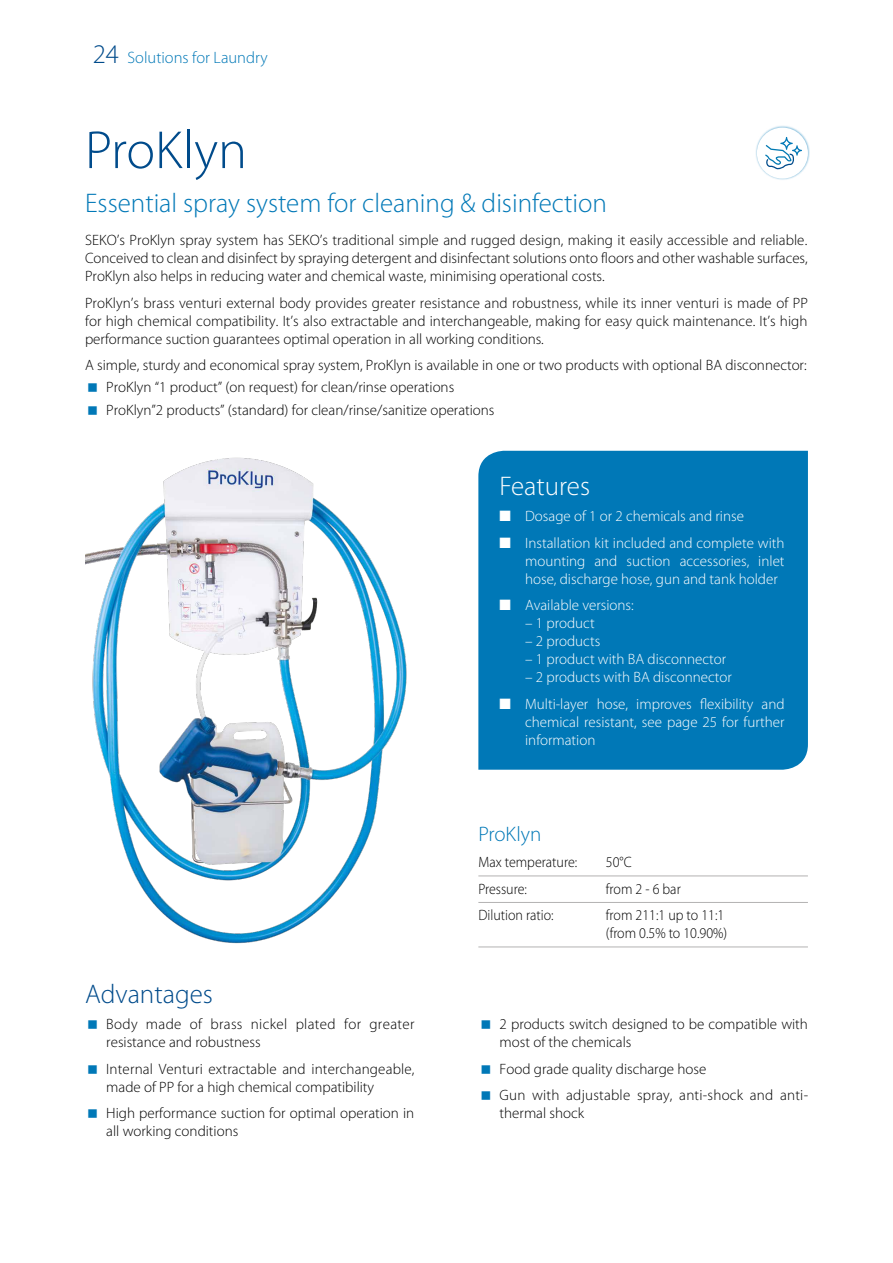
<style>
.page{position:relative;width:893px;height:1263px;background:#fff}
.page>*{position:absolute;margin:0;border:0;box-sizing:border-box;transform-origin:0 0}
.t1{font:300 54px "Myriad Pro";color:#004b8b}
.t2{font:300 27px "Myriad Pro";color:#0078b7}
.t3{font:300 27px "Myriad Pro";color:#004b8b}
.t4{font:300 27px "Myriad Pro";color:#fff}
.t5{font:300 21px "Myriad Pro";color:#0078b7}
.t6{font:300 16.5px "Myriad Pro";color:#0078b7}
.t7{font:300 15px/18px "Myriad Pro";color:#000}
.t8{font:300 15px/18px "Myriad Pro";color:#fff;text-align:justify}
.t9{font:300 15px/18px "Myriad Pro";color:#000;scale:.93 1}
.t10{font:300 15px/18px "Myriad Pro";letter-spacing:.025em;color:#000}
.s1{font-size:27px;color:#004b8b}
</style>
<div class="page">
<div style="left:755px;top:126px;width:55px;height:55px;background:#0078b7;opacity:.5"></div>
<div style="left:757px;top:128px;width:51px;height:51px;background:#fff;border-radius:50%"></div>
<svg style="left:765px;top:137px;width:37px;height:32px"></svg>
<div style="left:478px;top:451px;width:330px;height:319px;background:#0078b7"></div>
<img style="left:85px;top:457px;width:322px;height:487px">
<hr style="left:478px;top:876px;width:330px;height:1px;background:#b3b2b2">
<hr style="left:478px;top:902px;width:330px;height:1px;background:#b3b2b2">
<hr style="left:478px;top:947px;width:330px;height:1px;background:#b3b2b2">
<p class="t6" style="left:93px;top:47px;width:176px"><span class="s1">24</span> Solutions for Laundry</p>
<h1 class="t1" style="left:85px;top:118px;width:163px">ProKlyn</h1>
<h2 class="t2" style="left:85px;top:186px;width:524px">Essential spray system for cleaning &amp; disinfection</h2>
<p class="t7" style="left:85px;top:231px;width:724px;text-align:justify">SEKO’s ProKlyn spray system has SEKO’s traditional simple and rugged design, making it easily accessible and reliable.<br>Conceived to clean and disinfect by spraying detergent and disinfectant solutions onto floors and other washable surfaces, ProKlyn also helps in reducing water and chemical waste, minimising operational costs.</p>
<p class="t7" style="left:85px;top:293px;width:724px;text-align:justify">ProKlyn’s brass venturi external body provides greater resistance and robustness, while its inner venturi is made of PP for high chemical compatibility. It’s also extractable and interchangeable, making for easy quick maintenance. It’s high performance suction guarantees optimal operation in all working conditions.</p>
<p class="t7" style="left:106px;top:354px;width:702px;line-height:22.2px;text-indent:-21px">A simple, sturdy and economical spray system, ProKlyn is available in one or two products with optional BA disconnector:<br>ProKlyn “1 product” (on request) for clean/rinse operations<br>ProKlyn”2 products” (standard) for clean/rinse/sanitize operations</p>
<h2 class="t4" style="left:500px;top:469px;width:92px">Features</h2>
<p class="t8" style="left:500px;top:507px;width:246px">■ Dosage of 1 or 2 chemicals and rinse</p>
<p class="t8" style="left:525px;top:533px;width:261px;text-indent:-26px">■ Installation kit included and complete with mounting and suction accessories, inlet hose, discharge hose, gun and tank holder</p>
<p class="t8" style="left:500px;top:596px;width:136px">■ Available versions:</p>
<p class="t8" style="left:525px;top:614px;width:71px">– 1 product</p>
<p class="t8" style="left:525px;top:632px;width:77px">– 2 products</p>
<p class="t8" style="left:525px;top:650px;width:203px">– 1 product with BA disconnector</p>
<p class="t8" style="left:525px;top:668px;width:208px">– 2 products with BA disconnector</p>
<p class="t8" style="left:525px;top:694px;width:261px;text-indent:-26px">■ Multi-layer hose, improves flexibility and chemical resistant, see page 25 for further information</p>
<h2 class="t3" style="left:85px;top:977px;width:129px">Advantages</h2>
<p class="t10" style="left:106px;top:1015px;width:310px">Body made of brass nickel plated for greater resistance and robustness</p>
<p class="t7" style="left:106px;top:1059px;width:310px">Internal Venturi extractable and interchangeable, made of PP for a high chemical compatibility</p>
<p class="t7" style="left:106px;top:1104px;width:309px">High performance suction for optimal operation in all working conditions</p>
<h3 class="t5" style="left:478px;top:821px;width:64px">ProKlyn</h3>
<p class="t9" style="left:478px;top:853px;width:108px">Max temperature:</p>
<p class="t9" style="left:606px;top:853px;width:29px">50°C</p>
<p class="t9" style="left:478px;top:880px;width:54px">Pressure:</p>
<p class="t9" style="left:606px;top:880px;width:82px">from 2 - 6 bar</p>
<p class="t9" style="left:478px;top:906px;width:82px">Dilution ratio:</p>
<p class="t9" style="left:606px;top:906px;width:132px">from 211:1 up to 11:1 (from 0.5% to 10.90%)</p>
<p class="t7" style="left:500px;top:1015px;width:310px">2 products switch designed to be compatible with most of the chemicals</p>
<p class="t7" style="left:500px;top:1055px;width:310px;line-height:26.5px">Food grade quality discharge hose<br>Gun with adjustable spray, anti-shock and anti-</p>
<p class="t7" style="left:500px;top:1104px;width:86px">thermal shock</p>
</div>
